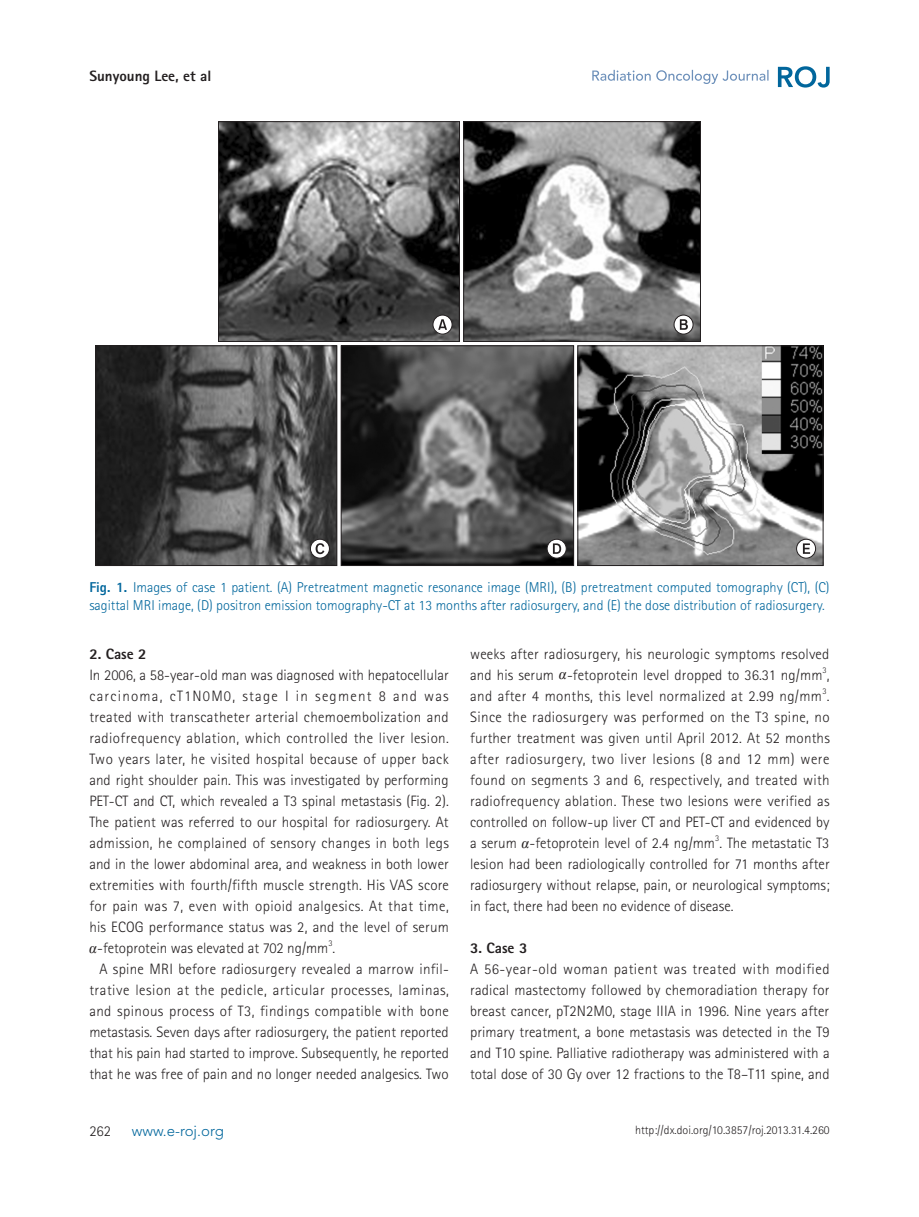
<style>
.page{position:relative;width:919px;height:1217px;background:#fff}
.page>*{position:absolute;margin:0;border:0;box-sizing:border-box;transform-origin:0 0}
.본문{font:300 15px/21px "Rotis Sans Serif Std";color:#231f20;text-align:justify}
.본문-2{font:300 15px "Rotis Sans Serif Std";letter-spacing:.025em;color:#231f20}
._1{font:800 15px "Rotis Sans Serif Std";color:#231f20}
.t1{font:300 15px "Avenir LT Std";color:#01669c}
.그림{font:300 14.25px/18px "Rotis Sans Serif Std";color:#01669c}
.t2{font:300 12px "Rotis Sans Serif Std";color:#231f20}
.본문-3{font:300 8.7px "Rotis Sans Serif Std";color:#231f20}
.s1{font-weight:800}
.s2{font-family:"Times New Roman";font-weight:400;font-style:italic}
</style>
<div class="page">
<svg style="left:777px;top:66px;width:52px;height:22px"></svg>
<svg style="left:592px;top:70px;width:176px;height:14px"></svg>
<img style="left:220px;top:123px;width:237px;height:216px">
<img style="left:465px;top:123px;width:233px;height:216px">
<img style="left:579px;top:347px;width:242px;height:216px">
<img style="left:98px;top:347px;width:237px;height:216px">
<img style="left:343px;top:347px;width:229px;height:216px">
<div style="left:218px;top:121px;width:241px;height:220px;border:1px solid #231f20"></div>
<div style="left:463px;top:121px;width:237px;height:220px;border:1px solid #231f20"></div>
<div style="left:96px;top:345px;width:241px;height:220px;border:1px solid #231f20"></div>
<div style="left:341px;top:345px;width:233px;height:220px;border:1px solid #231f20"></div>
<div style="left:577px;top:345px;width:246px;height:220px;border:1px solid #231f20"></div>
<svg style="left:433px;top:315px;width:19px;height:19px"></svg>
<div style="left:432px;top:315px;width:20px;height:19px;border:1px solid #231f20;border-radius:50%"></div>
<svg style="left:438px;top:319px;width:9px;height:11px"></svg>
<svg style="left:674px;top:315px;width:19px;height:19px"></svg>
<div style="left:673px;top:315px;width:20px;height:19px;border:1px solid #231f20;border-radius:50%"></div>
<svg style="left:679px;top:319px;width:8px;height:11px"></svg>
<svg style="left:310px;top:539px;width:19px;height:19px"></svg>
<div style="left:310px;top:539px;width:20px;height:19px;border:1px solid #231f20;border-radius:50%"></div>
<svg style="left:315px;top:543px;width:9px;height:11px"></svg>
<svg style="left:547px;top:539px;width:19px;height:19px"></svg>
<div style="left:547px;top:539px;width:19px;height:19px;border:1px solid #231f20;border-radius:50%"></div>
<svg style="left:553px;top:543px;width:8px;height:10px"></svg>
<svg style="left:796px;top:539px;width:19px;height:19px"></svg>
<div style="left:796px;top:539px;width:19px;height:19px;border:1px solid #231f20;border-radius:50%"></div>
<svg style="left:802px;top:543px;width:8px;height:10px"></svg>
<p class="_1" style="left:89px;top:66px;width:123px">Sunyoung Lee, et al</p>
<p class="그림" style="left:89px;top:577px;width:741px"><span class="s1">Fig. 1.</span> Images of case 1 patient. (A) Pretreatment magnetic resonance image (MRI), (B) pretreatment computed tomography (CT), (C) sagittal MRI image, (D) positron emission tomography-CT at 13 months after radiosurgery, and (E) the dose distribution of radiosurgery.</p>
<p class="_1" style="left:89px;top:644px;width:59px">2. Case 2</p>
<p class="본문" style="left:88px;top:664px;width:362px">In 2006, a 58-year-old man was diagnosed with hepatocellular carcinoma, cT1N0M0, stage I in segment 8 and was treated with transcatheter arterial chemoembolization and radiofrequency ablation, which controlled the liver lesion.<br>Two years later, he visited hospital because of upper back and right shoulder pain. This was investigated by performing PET-CT and CT, which revealed a T3 spinal metastasis (Fig. 2).<br>The patient was referred to our hospital for radiosurgery. At admission, he complained of sensory changes in both legs and in the lower abdominal area, and weakness in both lower extremities with fourth/fifth muscle strength. His VAS score for pain was 7, even with opioid analgesics. At that time, his ECOG performance status was 2, and the level of serum <span class="s2">α</span>-fetoprotein was elevated at 702 ng/mm .</p>
<p class="본문-3" style="left:328px;top:937px;width:6px">3</p>
<p class="본문" style="left:89px;top:958px;width:361px;text-align:center">A spine MRI before radiosurgery revealed a marrow infil&shy;trative lesion at the pedicle, articular processes, laminas, and spinous process of T3, findings compatible with bone metastasis. Seven days after radiosurgery, the patient reported that his pain had started to improve. Subsequently, he reported that he was free of pain and no longer needed analgesics. Two</p>
<p class="본문" style="left:470px;top:643px;width:361px">weeks after radiosurgery, his neurologic symptoms resolved and his serum <span class="s2">α</span>-fetoprotein level dropped to 36.31 ng/mm ,</p>
<p class="본문-3" style="left:822px;top:664px;width:6px">3</p>
<p class="본문-2" style="left:470px;top:686px;width:361px">and after 4 months, this level normalized at 2.99 ng/mm .</p>
<p class="본문-3" style="left:822px;top:685px;width:6px">3</p>
<p class="본문" style="left:470px;top:706px;width:361px">Since the radiosurgery was performed on the T3 spine, no further treatment was given until April 2012. At 52 months after radiosurgery, two liver lesions (8 and 12 mm) were found on segments 3 and 6, respectively, and treated with radiofrequency ablation. These two lesions were verified as controlled on follow-up liver CT and PET-CT and evidenced by a serum <span class="s2">α</span>-fetoprotein level of 2.4 ng/mm . The metastatic T3</p>
<p class="본문-3" style="left:715px;top:832px;width:6px">3</p>
<p class="본문" style="left:470px;top:853px;width:361px">lesion had been radiologically controlled for 71 months after radiosurgery without relapse, pain, or neurological symptoms; in fact, there had been no evidence of disease.</p>
<p class="_1" style="left:470px;top:938px;width:59px">3. Case 3</p>
<p class="본문" style="left:470px;top:958px;width:361px">A 56-year-old woman patient was treated with modified radical mastectomy followed by chemoradiation therapy for breast cancer, pT2N2M0, stage IIIA in 1996. Nine years after primary treatment, a bone metastasis was detected in the T9 and T10 spine. Palliative radiotherapy was administered with a total dose of 30 Gy over 12 fractions to the T8–T11 spine, and</p>
<p class="본문" style="left:89px;top:1120px;width:23px">262</p>
<p class="t1" style="left:132px;top:1121px;width:94px">www.e-roj.org</p>
<p class="t2" style="left:635px;top:1122px;width:196px">http://dx.doi.org/10.3857/roj.2013.31.4.260</p>
</div>
